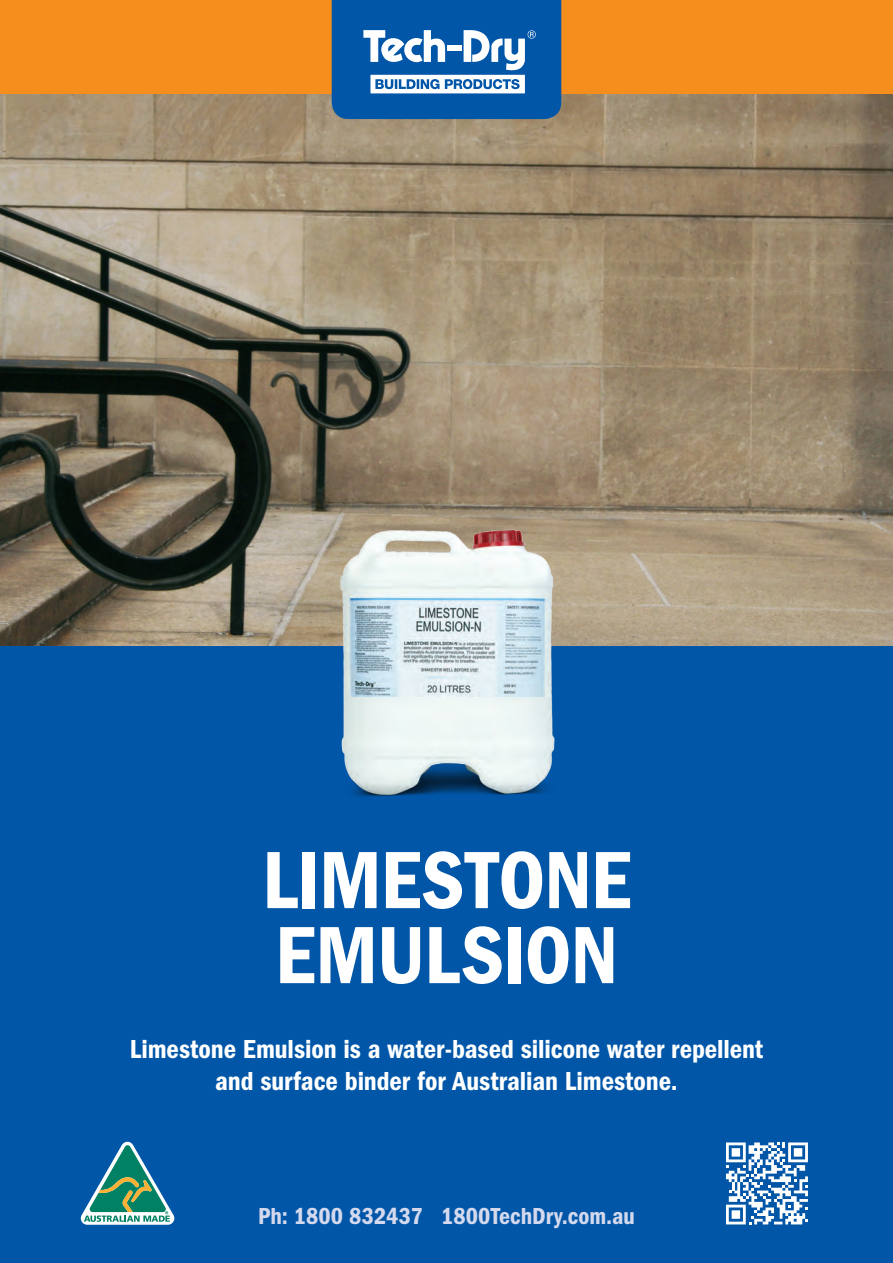
<style>
.page{position:relative;width:893px;height:1263px;background:#fff}
.page>*{position:absolute;margin:0;border:0;box-sizing:border-box;transform-origin:0 0}
.CVR_Product_Name{font:84px/75px "ITC Franklin Gothic Std Dm Cd";letter-spacing:-.01em;color:#fff}
.CVR_Copy{font:27px/32.4px "ITC Franklin Gothic Std Dm Cd";letter-spacing:-.005em;color:#fff;text-align:center}
.t1{font:24px "ITC Franklin Gothic Std Dm Cd";color:#d4d9ed}
</style>
<div class="page">
<img style="left:0;top:94px;width:893px;height:552px">
<div style="left:0;top:646px;width:893px;height:617px;background:#0156a8"></div>
<img style="left:310px;top:513px;width:277px;height:284px">
<div style="left:0;top:0;width:893px;height:94px;background:#f68e1e"></div>
<svg style="left:332px;top:0;width:229px;height:119px;background:#2e74b7"></svg>
<svg style="left:81px;top:1142px;width:93px;height:83px"></svg>
<svg style="left:726px;top:1142px;width:82px;height:82px"></svg>
<p class="CVR_Product_Name" style="left:262px;top:843px;width:370px">LIMESTONE<br>EMULSION</p>
<p class="CVR_Copy" style="left:130px;top:1033px;width:635px">Limestone Emulsion is a water-based silicone water repellent and surface binder for Australian Limestone.</p>
<p class="t1" style="left:258px;top:1202px;width:378px">Ph: 1800 832437 1800TechDry.com.au</p>
</div>
